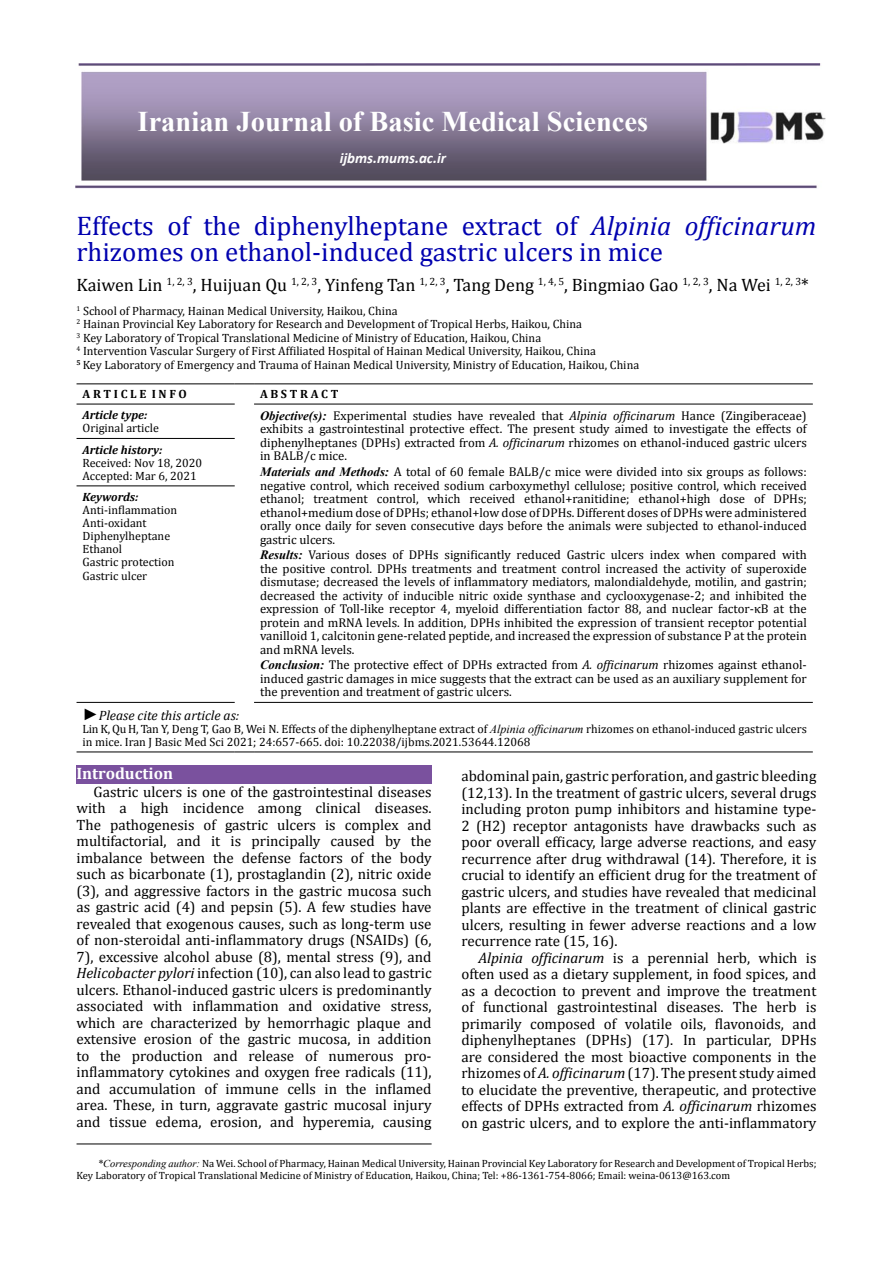
<style>
.page{position:relative;width:893px;height:1263px;background:#fff}
.page>*{position:absolute;margin:0;border:0;box-sizing:border-box;transform-origin:0 0}
.t1{font:700 28.5px "Times New Roman";color:#fff}
.t2{font:27px/26.4px "Cambria";color:#0000af}
.t3{font:18px "Cambria";color:#000}
.t4{font:700 16.5px "Cambria";color:#fff}
.t5{font:15px/16.5px "Cambria";color:#000;text-align:justify}
.t6{font:italic 700 15px "Calibri";color:#fff}
.t7{font:italic 13.5px "Cambria";color:#000}
.t8{font:12.75px/13.5px "Cambria";color:#000;text-align:justify}
.t9{font:12px/13px "Cambria";color:#000}
.t10{font:12px/13px "Cambria Math";color:#000}
.t11{font:italic 700 12px "Cambria";color:#000}
.t12{font:700 12px "Cambria";color:#000}
.t13{font:10.5px/12.6px "Cambria";color:#000}
.s1{font-style:italic}
.s2{font-family:"Times New Roman";font-weight:700;font-style:italic}
.s3{font-family:"Times New Roman";font-size:16.5px}
.s4{font-family:"Times New Roman";font-style:italic}
</style>
<div class="page">
<hr style="left:77px;top:1144px;width:355px;height:1px;background:#000">
<img style="left:75px;top:64px;width:750px;height:125px">
<hr style="left:77px;top:383px;width:158px;height:1px;background:#000">
<svg style="left:235px;top:383px;width:19px;height:1px"></svg>
<hr style="left:254px;top:383px;width:559px;height:1px;background:#000">
<hr style="left:77px;top:404px;width:158px;height:1px;background:#000">
<hr style="left:77px;top:438px;width:158px;height:1px;background:#000">
<hr style="left:254px;top:404px;width:559px;height:1px;background:#000">
<hr style="left:77px;top:485px;width:158px;height:1px;background:#000">
<hr style="left:77px;top:751px;width:158px;height:1px;background:#000">
<svg style="left:235px;top:751px;width:19px;height:1px"></svg>
<hr style="left:254px;top:751px;width:559px;height:1px;background:#000">
<hr style="left:77px;top:702px;width:158px;height:1px;background:#000">
<hr style="left:254px;top:702px;width:559px;height:1px;background:#000">
<div style="left:77px;top:765px;width:355px;height:18px;background:#7a519e"></div>
<h1 class="t1" style="left:138px;top:102px;width:512px">Iranian Journal of Basic Medical Sciences</h1>
<p class="t6" style="left:340px;top:149px;width:108px">ijbms.mums.ac.ir</p>
<h2 class="t2" style="left:77px;top:212px;width:741px">Effects of the diphenylheptane extract of <span class="s1">Alpinia officinarum </span>rhizomes on ethanol-induced gastric ulcers in mice</h2>
<p class="t3" style="left:77px;top:274px;width:734px">Kaiwen Lin <sup>1,</sup> <sup>2,</sup> <sup>3</sup>, Huijuan Qu <sup>1,</sup> <sup>2,</sup> <sup>3</sup>, Yinfeng Tan <sup>1,</sup> <sup>2,</sup> <sup>3</sup>, Tang Deng <sup>1,</sup> <sup>4,</sup> <sup>5</sup>, Bingmiao Gao <sup>1,</sup> <sup>2,</sup> <sup>3</sup>, Na Wei <sup>1,</sup> <sup>2,</sup> <sup>3</sup>*</p>
<p class="t9" style="left:77px;top:304px;width:564px;line-height:13.5px"><sup>1</sup> School of Pharmacy, Hainan Medical University, Haikou, China<br><sup>2</sup> Hainan Provincial Key Laboratory for Research and Development of Tropical Herbs, Haikou, China<br><sup>3</sup> Key Laboratory of Tropical Translational Medicine of Ministry of Education, Haikou, China<br><sup>4</sup> Intervention Vascular Surgery of First Affiliated Hospital of Hainan Medical University, Haikou, China<br><sup>5</sup> Key Laboratory of Emergency and Trauma of Hainan Medical University, Ministry of Education, Haikou, China</p>
<p class="t12" style="left:83px;top:385px;width:106px">A R T I C L E I N F O</p>
<p class="t12" style="left:260px;top:385px;width:80px">A B S T R A C T</p>
<p class="t11" style="left:83px;top:407px;width:66px">Article type:</p>
<p class="t10" style="left:83px;top:422px;width:78px">Original article</p>
<p class="t8" style="left:260px;top:409px;width:548px"><span class="s2">Objective(s):</span> Experimental studies have revealed that <span class="s1">Alpinia officinarum</span> Hance (Zingiberaceae) exhibits a gastrointestinal protective effect. The present study aimed to investigate the effects of diphenylheptanes (DPHs) extracted from <span class="s1">A. officinarum</span> rhizomes on ethanol-induced gastric ulcers in BALB/c mice.</p>
<p class="t8" style="left:260px;top:465px;width:548px"><span class="s2">Materials and Methods:</span> A total of 60 female BALB/c mice were divided into six groups as follows: negative control, which received sodium carboxymethyl cellulose; positive control, which received ethanol; treatment control, which received ethanol+ranitidine; ethanol+high dose of DPHs; ethanol+medium dose of DPHs; ethanol+low dose of DPHs. Different doses of DPHs were administered orally once daily for seven consecutive days before the animals were subjected to ethanol-induced gastric ulcers.</p>
<p class="t8" style="left:260px;top:548px;width:548px"><span class="s2">Results:</span> Various doses of DPHs significantly reduced Gastric ulcers index when compared with the positive control. DPHs treatments and treatment control increased the activity of superoxide dismutase; decreased the levels of inflammatory mediators, malondialdehyde, motilin, and gastrin; decreased the activity of inducible nitric oxide synthase and cyclooxygenase-2; and inhibited the expression of Toll-like receptor 4, myeloid differentiation factor 88, and nuclear factor-κB at the protein and mRNA levels. In addition, DPHs inhibited the expression of transient receptor potential vanilloid 1, calcitonin gene-related peptide, and increased the expression of substance P at the protein and mRNA levels.</p>
<p class="t8" style="left:260px;top:658px;width:548px"><span class="s2">Conclusion:</span> The protective effect of DPHs extracted from <span class="s1">A. officinarum</span> rhizomes against ethanol&shy;induced gastric damages in mice suggests that the extract can be used as an auxiliary supplement for the prevention and treatment of gastric ulcers.</p>
<p class="t11" style="left:83px;top:441px;width:81px">Article history:</p>
<p class="t10" style="left:83px;top:456px;width:121px">Received: Nov 18, 2020<br>Accepted: Mar 6, 2021</p>
<p class="t11" style="left:83px;top:489px;width:57px">Keywords:</p>
<p class="t9" style="left:83px;top:504px;width:96px">Anti-inflammation<br>Anti-oxidant<br>Diphenylheptane<br>Ethanol<br>Gastric protection<br>Gastric ulcer</p>
<p class="t7" style="left:83px;top:706px;width:158px"><span class="s3">►</span>Please cite this article as:</p>
<p class="t10" style="left:83px;top:722px;width:726px">Lin K, Qu H, Tan Y, Deng T, Gao B, Wei N. Effects of the diphenylheptane extract of <span class="s4">Alpinia officinarum</span> rhizomes on ethanol-induced gastric ulcers in mice. Iran J Basic Med Sci 2021; 24:657-665. doi: 10.22038/ijbms.2021.53644.12068</p>
<p class="t4" style="left:77px;top:762px;width:98px">Introduction</p>
<p class="t5" style="left:77px;top:783px;width:357px;text-indent:17px">Gastric ulcers is one of the gastrointestinal diseases with a high incidence among clinical diseases.<br>The pathogenesis of gastric ulcers is complex and multifactorial, and it is principally caused by the imbalance between the defense factors of the body such as bicarbonate (1), prostaglandin (2), nitric oxide (3), and aggressive factors in the gastric mucosa such as gastric acid (4) and pepsin (5). A few studies have revealed that exogenous causes, such as long-term use of non-steroidal anti-inflammatory drugs (NSAIDs) (6, 7), excessive alcohol abuse (8), mental stress (9), and <span class="s1">Helicobacter pylori</span> infection (10), can also lead to gastric ulcers. Ethanol-induced gastric ulcers is predominantly associated with inflammation and oxidative stress, which are characterized by hemorrhagic plaque and extensive erosion of the gastric mucosa, in addition to the production and release of numerous pro&shy;inflammatory cytokines and oxygen free radicals (11), and accumulation of immune cells in the inflamed area. These, in turn, aggravate gastric mucosal injury and tissue edema, erosion, and hyperemia, causing</p>
<p class="t5" style="left:461px;top:768px;width:357px">abdominal pain, gastric perforation, and gastric bleeding (12,13). In the treatment of gastric ulcers, several drugs including proton pump inhibitors and histamine type-2 (H2) receptor antagonists have drawbacks such as poor overall efficacy, large adverse reactions, and easy recurrence after drug withdrawal (14). Therefore, it is crucial to identify an efficient drug for the treatment of gastric ulcers, and studies have revealed that medicinal plants are effective in the treatment of clinical gastric ulcers, resulting in fewer adverse reactions and a low recurrence rate (15, 16).</p>
<p class="t5" style="left:461px;top:949px;width:357px;text-indent:17px"><span class="s1">Alpinia officinarum</span> is a perennial herb, which is often used as a dietary supplement, in food spices, and as a decoction to prevent and improve the treatment of functional gastrointestinal diseases. The herb is primarily composed of volatile oils, flavonoids, and diphenylheptanes (DPHs) (17). In particular, DPHs are considered the most bioactive components in the rhizomes of <span class="s1">A. officinarum</span> (17). The present study aimed to elucidate the preventive, therapeutic, and protective effects of DPHs extracted from <span class="s1">A. officinarum</span> rhizomes on gastric ulcers, and to explore the anti-inflammatory</p>
<p class="t13" style="left:77px;top:1157px;width:741px;text-indent:21px"><span class="s4">*Corresponding author:</span> Na Wei. School of Pharmacy, Hainan Medical University, Hainan Provincial Key Laboratory for Research and Development of Tropical Herbs;<br>Key Laboratory of Tropical Translational Medicine of Ministry of Education, Haikou, China; Tel: +86-1361-754-8066; Email: weina-0613@163.com</p>
</div>
